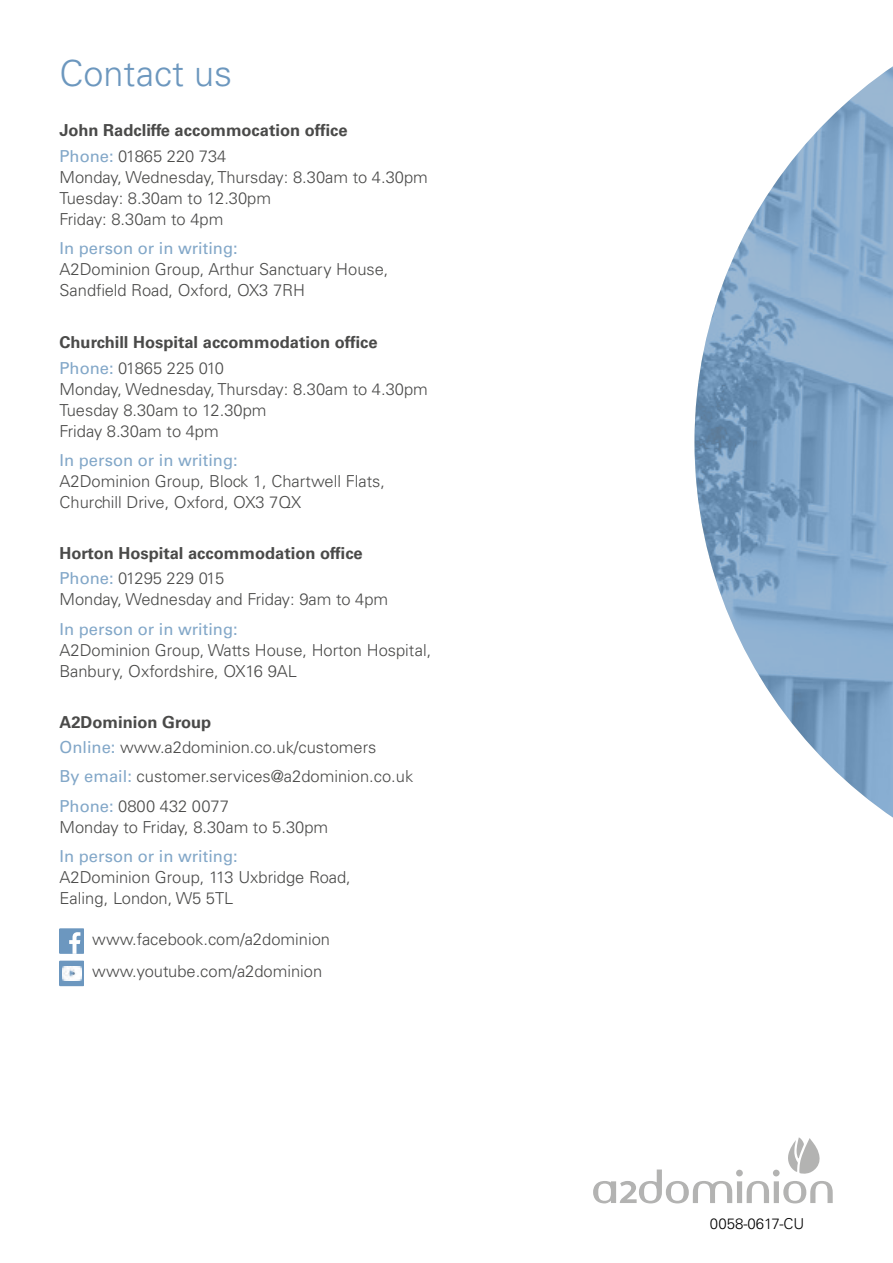
<style>
.page{position:relative;width:893px;height:1263px;background:#fff}
.page>*{position:absolute;margin:0;border:0;box-sizing:border-box;transform-origin:0 0}
.t1{font:300 36px "Univers LT Std";color:#6c97be}
.t2{font:300 16.5px/21px "Univers LT Std";color:#4a4a49}
.t3{font:700 16.5px/25.2px "Univers LT Std";color:#4a4a49}
.t4{font:16.5px "Univers LT Std";color:#82a7c8}
.t5{font:300 15px "Univers LT Std";color:#000}
.s1{font-weight:400;color:#82a7c8}
.s2{font-weight:300}
.s3{font-weight:700}
</style>
<div class="page">
<img style="left:694px;top:66px;width:199px;height:752px">
<svg style="left:593px;top:1137px;width:240px;height:66px"></svg>
<div style="left:60px;top:928px;width:24px;height:26px;background:#6c97bf"></div>
<svg style="left:69px;top:932px;width:11px;height:22px"></svg>
<div style="left:60px;top:961px;width:24px;height:25px;background:linear-gradient(to right,#6c97bf,#6c97bf)"></div>
<img style="left:62px;top:967px;width:19px;height:13px">
<h1 class="t1" style="left:60px;top:51px;width:174px">Contact us</h1>
<p class="t3" style="left:60px;top:118px;width:289px">John Radcliffe accommocation office<br><span class="s1">Phone:</span> <span class="s2">01865 220 734</span></p>
<p class="t2" style="left:60px;top:166px;width:370px">Monday, Wednesday, Thursday: 8.30am to 4.30pm<br>Tuesday: 8.30am to 12.30pm<br>Friday: 8.30am to 4pm</p>
<p class="t4" style="left:60px;top:238px;width:180px">In person or in writing:</p>
<p class="t2" style="left:60px;top:259px;width:331px">A2Dominion Group, Arthur Sanctuary House,<br>Sandfield Road, Oxford, OX3 7RH</p>
<p class="t3" style="left:60px;top:330px;width:319px">Churchill Hospital accommodation office<br><span class="s1">Phone:</span> <span class="s2">01865 225 010</span></p>
<p class="t2" style="left:60px;top:378px;width:370px">Monday, Wednesday, Thursday: 8.30am to 4.30pm<br>Tuesday 8.30am to 12.30pm<br>Friday 8.30am to 4pm</p>
<p class="t4" style="left:60px;top:451px;width:180px">In person or in writing:</p>
<p class="t2" style="left:60px;top:471px;width:327px">A2Dominion Group, Block 1, Chartwell Flats,<br>Churchill Drive, Oxford, OX3 7QX</p>
<p class="t3" style="left:60px;top:541px;width:305px">Horton Hospital accommodation office<br><span class="s1">Phone:</span> <span class="s2">01295 229 015</span></p>
<p class="t2" style="left:60px;top:589px;width:330px">Monday, Wednesday and Friday: 9am to 4pm</p>
<p class="t4" style="left:60px;top:619px;width:180px">In person or in writing:</p>
<p class="t2" style="left:60px;top:639px;width:373px">A2Dominion Group, Watts House, Horton Hospital,<br>Banbury, Oxfordshire, OX16 9AL</p>
<p class="t2" style="left:60px;top:709px;width:318px;line-height:25.2px"><span class="s3">A2Dominion Group<br></span><span class="s1">Online:</span> www.a2dominion.co.uk/customers</p>
<p class="t2" style="left:60px;top:762px;width:355px;line-height:29.5px"><span class="s1">By email:</span> customer.services@a2dominion.co.uk<br><span class="s1">Phone:</span> 0800 432 0077</p>
<p class="t2" style="left:60px;top:816px;width:270px">Monday to Friday, 8.30am to 5.30pm</p>
<p class="t4" style="left:60px;top:847px;width:180px">In person or in writing:</p>
<p class="t2" style="left:60px;top:867px;width:293px">A2Dominion Group, 113 Uxbridge Road,<br>Ealing, London, W5 5TL</p>
<p class="t2" style="left:92px;top:923px;width:239px;line-height:32.2px">www.facebook.com/a2dominion www.youtube.com/a2dominion</p>
<p class="t5" style="left:710px;top:1214px;width:96px">0058-0617-CU</p>
</div>
